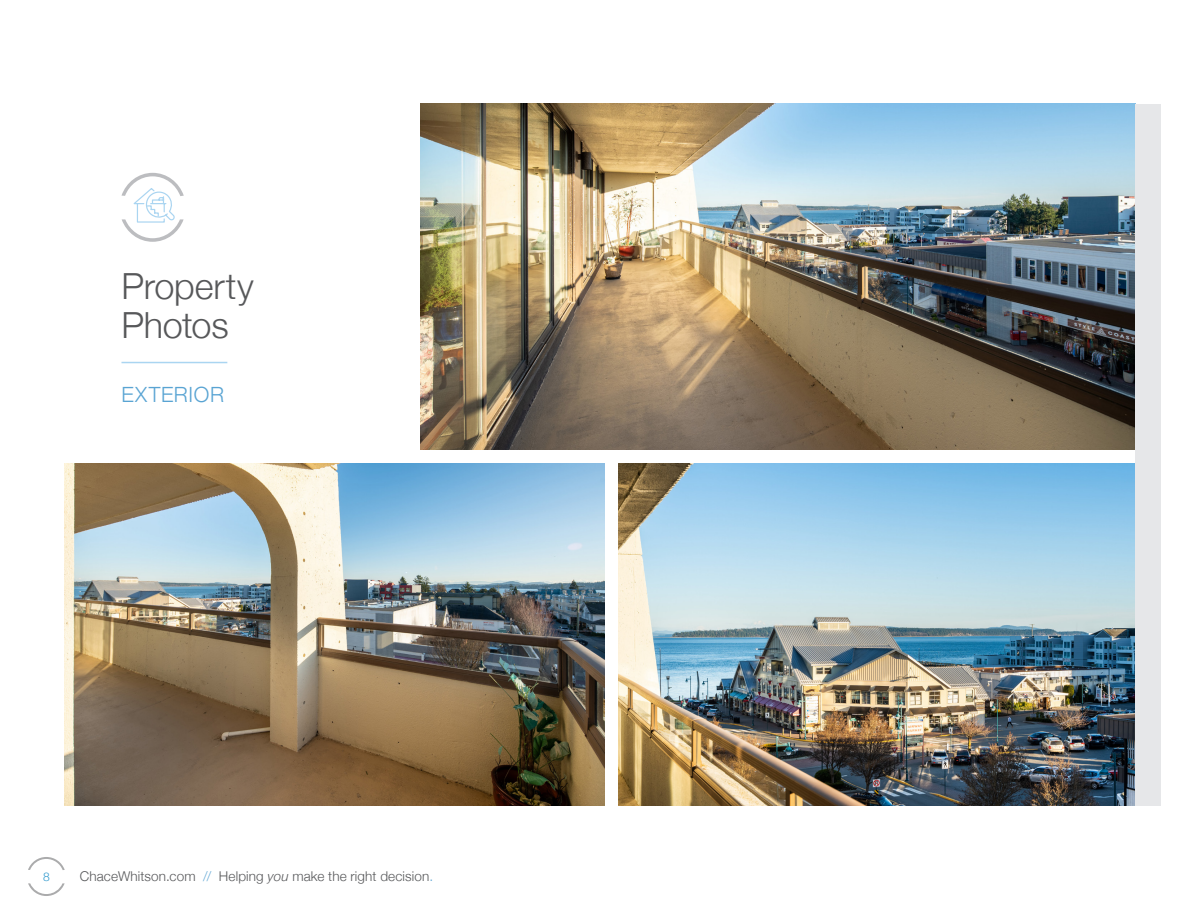
<style>
.page{position:relative;width:1188px;height:918px;background:#fff}
.page>*{position:absolute;margin:0;border:0;box-sizing:border-box;transform-origin:0 0}
.t1{font:300 36px/39px "Helvetica Neue";letter-spacing:-.005em;color:#57585a}
.t2{font:300 21px "Helvetica Neue";letter-spacing:.03em;color:#59a4d3}
.t3{font:300 13.5px "Helvetica Neue";letter-spacing:.01em;color:#57585a}
.t4{font:300 12px "Helvetica Neue";color:#2f99cd}
.s1{color:#62a8d5}
.s2{font-style:italic}
</style>
<div class="page">
<svg style="left:28px;top:857px;width:37px;height:13px"></svg>
<svg style="left:28px;top:883px;width:37px;height:13px"></svg>
<img style="left:421px;top:104px;width:714px;height:346px">
<img style="left:618px;top:463px;width:517px;height:343px">
<img style="left:64px;top:463px;width:540px;height:343px">
<hr style="left:122px;top:362px;width:105px;height:1px;background:#aad5f1">
<svg style="left:122px;top:173px;width:62px;height:69px"></svg>
<div style="left:1135px;top:104px;width:26px;height:702px;background:#e6e7e9"></div>
<p class="t1" style="left:122px;top:264px;width:134px">Property<br>Photos</p>
<p class="t2" style="left:122px;top:377px;width:104px">EXTERIOR</p>
<p class="t4" style="left:43px;top:867px;width:8px">8</p>
<p class="t3" style="left:80px;top:865px;width:355px">ChaceWhitson.com <span class="s1">//</span> Helping <span class="s2">you</span> make the right decision<span class="s1">.</span></p>
</div>
